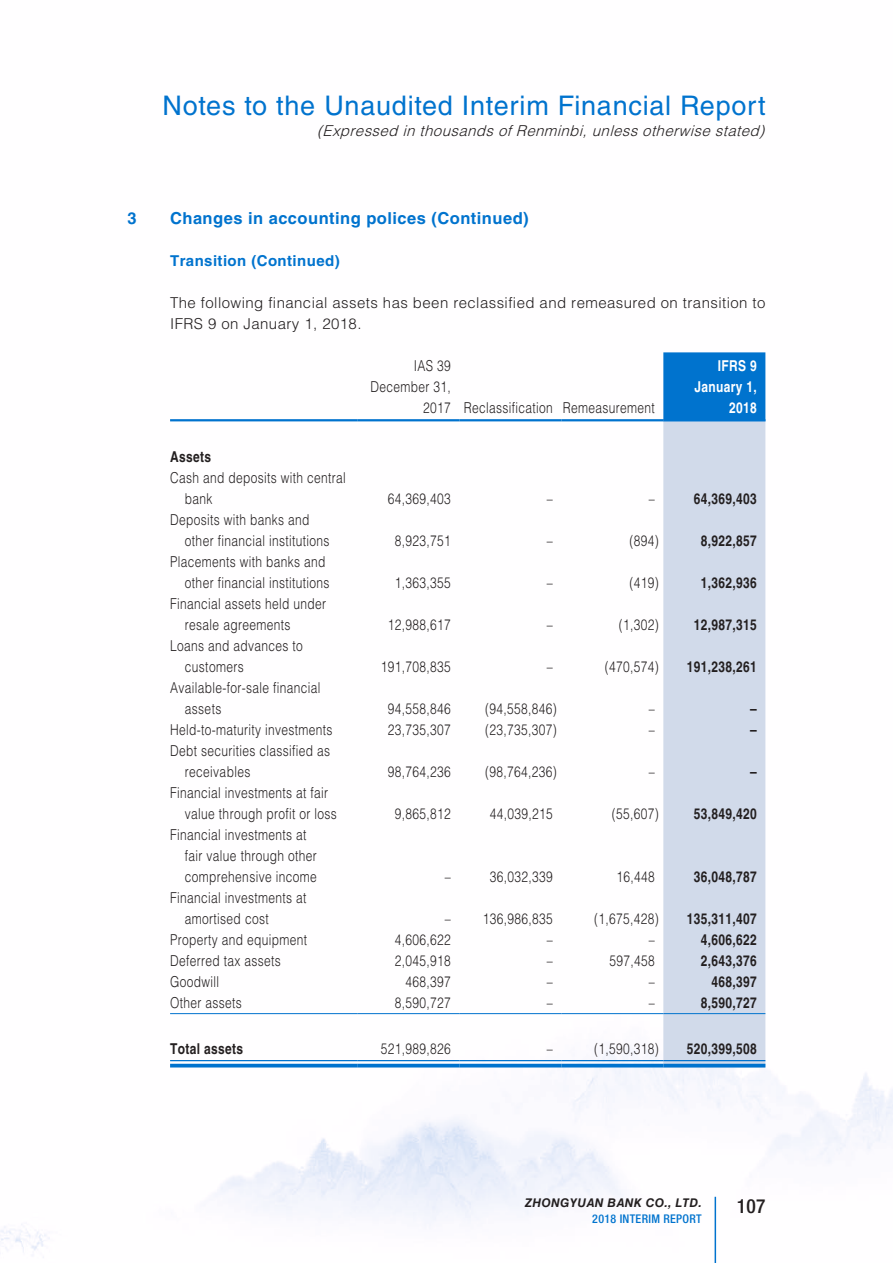
<style>
.page{position:relative;width:893px;height:1263px;background:#fff}
.page>*{position:absolute;margin:0;border:0;box-sizing:border-box;transform-origin:0 0}
.t1{font:27px "Helvetica LT Std";letter-spacing:.03em;color:#0073ce}
.t2{font:500 condensed 19.5px "Helvetica Neue LT Pro";color:#231f20}
.t3{font:700 16.5px "Helvetica LT Std";letter-spacing:.03em;color:#0073ce}
.t4{font:300 15px/21px "Helvetica LT Std";letter-spacing:.03em;color:#231f20;scale:.8 1}
.t5{font:700 15px "Helvetica LT Std";letter-spacing:.03em;color:#231f20;scale:.8 1}
.t6{font:300 15px/21px "Helvetica LT Std";letter-spacing:.03em;color:#231f20}
.t7{font:italic 300 15px "Helvetica LT Std";color:#231f20}
.t8{font:700 15px "Helvetica LT Std";letter-spacing:.03em;color:#0073ce}
.t9{font:700 15px/21px "Helvetica LT Std";letter-spacing:.03em;color:#fff;text-align:right;scale:.8 1}
.t10{font:italic 700 12px "Helvetica LT Std";letter-spacing:.03em;color:#231f20}
.t11{font:500 condensed 12px "Helvetica Neue LT Pro";letter-spacing:.025em;color:#0073ce}
</style>
<div class="page">
<img style="left:0;top:352px;width:893px;height:911px">
<hr style="left:715px;top:1197px;width:1px;height:66px;background:#0073ce">
<div style="left:663px;top:352px;width:102px;height:67px;background:#0073ce"></div>
<div style="left:663px;top:421px;width:102px;height:643px;background:#d1daea"></div>
<hr style="left:170px;top:419px;width:187px;height:2px;background:#0073ce">
<hr style="left:357px;top:419px;width:102px;height:2px;background:#0073ce">
<hr style="left:459px;top:419px;width:102px;height:2px;background:#0073ce">
<hr style="left:561px;top:419px;width:102px;height:2px;background:#0073ce">
<hr style="left:663px;top:419px;width:102px;height:2px;background:#0073ce">
<hr style="left:170px;top:1013px;width:187px;height:1px;background:#0073ce">
<hr style="left:357px;top:1013px;width:102px;height:1px;background:#0073ce">
<hr style="left:459px;top:1013px;width:102px;height:1px;background:#0073ce">
<hr style="left:561px;top:1013px;width:102px;height:1px;background:#0073ce">
<hr style="left:663px;top:1013px;width:102px;height:1px;background:#0073ce">
<hr style="left:170px;top:1060px;width:187px;height:1px;background:#0073ce">
<hr style="left:170px;top:1064px;width:187px;height:3px;background:#0073ce">
<hr style="left:357px;top:1060px;width:102px;height:1px;background:#0073ce">
<hr style="left:357px;top:1064px;width:102px;height:3px;background:#0073ce">
<hr style="left:459px;top:1060px;width:102px;height:1px;background:#0073ce">
<hr style="left:459px;top:1064px;width:102px;height:3px;background:#0073ce">
<hr style="left:561px;top:1060px;width:102px;height:1px;background:#0073ce">
<hr style="left:561px;top:1064px;width:102px;height:3px;background:#0073ce">
<hr style="left:663px;top:1060px;width:102px;height:1px;background:#0073ce">
<hr style="left:663px;top:1064px;width:102px;height:3px;background:#0073ce">
<h1 class="t1" style="left:162px;top:89px;width:605px">Notes to the Unaudited Interim Financial Report</h1>
<p class="t7" style="left:317px;top:121px;width:453px">(Expressed in thousandsofRenminbi,unlessotherwise stated)</p>
<p class="t3" style="left:128px;top:209px;width:11px">3</p>
<p class="t3" style="left:170px;top:209px;width:360px">Changes in accounting polices (Continued)</p>
<p class="t8" style="left:170px;top:252px;width:171px">Transition (Continued)</p>
<p class="t6" style="left:170px;top:292px;width:597px">The following financial assets has been reclassified and remeasured on transition to<br>IFRS 9 on January 1, 2018.</p>
<p class="t4" style="left:414px;top:355px;width:48px">IAS 39</p>
<p class="t4" style="left:370px;top:376px;width:102px">December 31,</p>
<p class="t4" style="left:423px;top:397px;width:291px">2017 Reclassification Remeasurement</p>
<p class="t9" style="left:694px;top:355px;width:79px">IFRS 9<br>January 1,<br>2018</p>
<p class="t5" style="left:170px;top:447px;width:53px">Assets</p>
<p class="t4" style="left:185px;top:466px;width:203px;text-indent:-15px">Cash and deposits with central bank</p>
<p class="t4" style="left:185px;top:508px;width:182px;text-indent:-15px">Deposits with banks and other financial institutions</p>
<p class="t4" style="left:170px;top:550px;width:201px;text-align:right">Placements with banks and other financial institutions</p>
<p class="t4" style="left:185px;top:592px;width:178px;text-indent:-15px">Financial assets held under resale agreements</p>
<p class="t4" style="left:185px;top:634px;width:149px;text-indent:-15px">Loans and advances to customers</p>
<p class="t4" style="left:185px;top:676px;width:171px;text-indent:-15px">Available-for-sale financial assets</p>
<p class="t4" style="left:388px;top:487px;width:80px">64,369,403</p>
<p class="t4" style="left:547px;top:487px;width:9px">–</p>
<p class="t4" style="left:649px;top:487px;width:9px">–</p>
<p class="t5" style="left:694px;top:489px;width:80px">64,369,403</p>
<p class="t4" style="left:395px;top:529px;width:72px">8,923,751</p>
<p class="t4" style="left:547px;top:529px;width:9px">–</p>
<p class="t4" style="left:629px;top:529px;width:38px">(894)</p>
<p class="t5" style="left:701px;top:531px;width:72px">8,922,857</p>
<p class="t4" style="left:395px;top:571px;width:72px">1,363,355</p>
<p class="t4" style="left:547px;top:571px;width:9px">–</p>
<p class="t4" style="left:629px;top:571px;width:38px">(419)</p>
<p class="t5" style="left:701px;top:573px;width:72px">1,362,936</p>
<p class="t4" style="left:388px;top:613px;width:80px">12,988,617</p>
<p class="t4" style="left:547px;top:613px;width:9px">–</p>
<p class="t4" style="left:619px;top:613px;width:52px">(1,302)</p>
<p class="t5" style="left:694px;top:615px;width:80px">12,987,315</p>
<p class="t4" style="left:381px;top:655px;width:89px">191,708,835</p>
<p class="t4" style="left:547px;top:655px;width:9px">–</p>
<p class="t4" style="left:605px;top:655px;width:69px">(470,574)</p>
<p class="t5" style="left:687px;top:657px;width:89px">191,238,261</p>
<p class="t4" style="left:388px;top:697px;width:80px">94,558,846</p>
<p class="t4" style="left:485px;top:697px;width:91px">(94,558,846)</p>
<p class="t4" style="left:649px;top:697px;width:9px">–</p>
<p class="t5" style="left:750px;top:699px;width:10px">–</p>
<p class="t4" style="left:170px;top:718px;width:205px">Held-to-maturity investments</p>
<p class="t4" style="left:388px;top:718px;width:80px">23,735,307</p>
<p class="t4" style="left:485px;top:718px;width:91px">(23,735,307)</p>
<p class="t4" style="left:649px;top:718px;width:9px">–</p>
<p class="t5" style="left:750px;top:720px;width:10px">–</p>
<p class="t4" style="left:185px;top:739px;width:183px;text-indent:-15px">Debt securities classified as receivables</p>
<p class="t4" style="left:388px;top:760px;width:80px">98,764,236</p>
<p class="t4" style="left:485px;top:760px;width:91px">(98,764,236)</p>
<p class="t4" style="left:649px;top:760px;width:9px">–</p>
<p class="t5" style="left:750px;top:762px;width:10px">–</p>
<p class="t4" style="left:185px;top:781px;width:191px;text-indent:-15px">Financial investments at fair value through profit or loss</p>
<p class="t4" style="left:185px;top:823px;width:166px;text-indent:-15px">Financial investments at fair value through other comprehensive income</p>
<p class="t4" style="left:185px;top:886px;width:153px;text-indent:-15px">Financial investments at amortised cost</p>
<p class="t4" style="left:395px;top:802px;width:72px">9,865,812</p>
<p class="t4" style="left:490px;top:802px;width:80px">44,039,215</p>
<p class="t4" style="left:612px;top:802px;width:60px">(55,607)</p>
<p class="t5" style="left:694px;top:804px;width:80px">53,849,420</p>
<p class="t4" style="left:445px;top:865px;width:9px">–</p>
<p class="t4" style="left:490px;top:865px;width:80px">36,032,339</p>
<p class="t4" style="left:616px;top:865px;width:49px">16,448</p>
<p class="t5" style="left:694px;top:867px;width:80px">36,048,787</p>
<p class="t4" style="left:445px;top:907px;width:137px">– 136,986,835</p>
<p class="t4" style="left:594px;top:907px;width:82px">(1,675,428)</p>
<p class="t5" style="left:687px;top:909px;width:89px">135,311,407</p>
<p class="t4" style="left:170px;top:928px;width:173px">Property and equipment</p>
<p class="t4" style="left:395px;top:928px;width:72px">4,606,622</p>
<p class="t4" style="left:547px;top:928px;width:9px">–</p>
<p class="t4" style="left:649px;top:928px;width:9px">–</p>
<p class="t5" style="left:701px;top:930px;width:72px">4,606,622</p>
<p class="t4" style="left:170px;top:949px;width:140px">Deferred tax assets</p>
<p class="t4" style="left:395px;top:949px;width:72px">2,045,918</p>
<p class="t4" style="left:547px;top:949px;width:9px">–</p>
<p class="t4" style="left:609px;top:949px;width:58px">597,458</p>
<p class="t5" style="left:701px;top:951px;width:72px">2,643,376</p>
<p class="t4" style="left:170px;top:970px;width:63px">Goodwill</p>
<p class="t4" style="left:405px;top:970px;width:58px">468,397</p>
<p class="t4" style="left:547px;top:970px;width:9px">–</p>
<p class="t4" style="left:649px;top:970px;width:9px">–</p>
<p class="t5" style="left:711px;top:972px;width:58px">468,397</p>
<p class="t4" style="left:170px;top:991px;width:91px">Other assets</p>
<p class="t4" style="left:395px;top:991px;width:72px">8,590,727</p>
<p class="t4" style="left:547px;top:991px;width:9px">–</p>
<p class="t4" style="left:649px;top:991px;width:9px">–</p>
<p class="t5" style="left:701px;top:993px;width:72px">8,590,727</p>
<p class="t5" style="left:170px;top:1040px;width:93px">Total assets</p>
<p class="t4" style="left:381px;top:1038px;width:89px">521,989,826</p>
<p class="t4" style="left:547px;top:1038px;width:9px">–</p>
<p class="t4" style="left:594px;top:1038px;width:82px">(1,590,318)</p>
<p class="t5" style="left:687px;top:1040px;width:89px">520,399,508</p>
<p class="t10" style="left:525px;top:1195px;width:179px">ZHONGYUAN BANK CO., LTD.</p>
<p class="t11" style="left:592px;top:1212px;width:111px">2018 INTERIM REPORT</p>
<h2 class="t2" style="left:737px;top:1194px;width:30px">107</h2>
</div>
